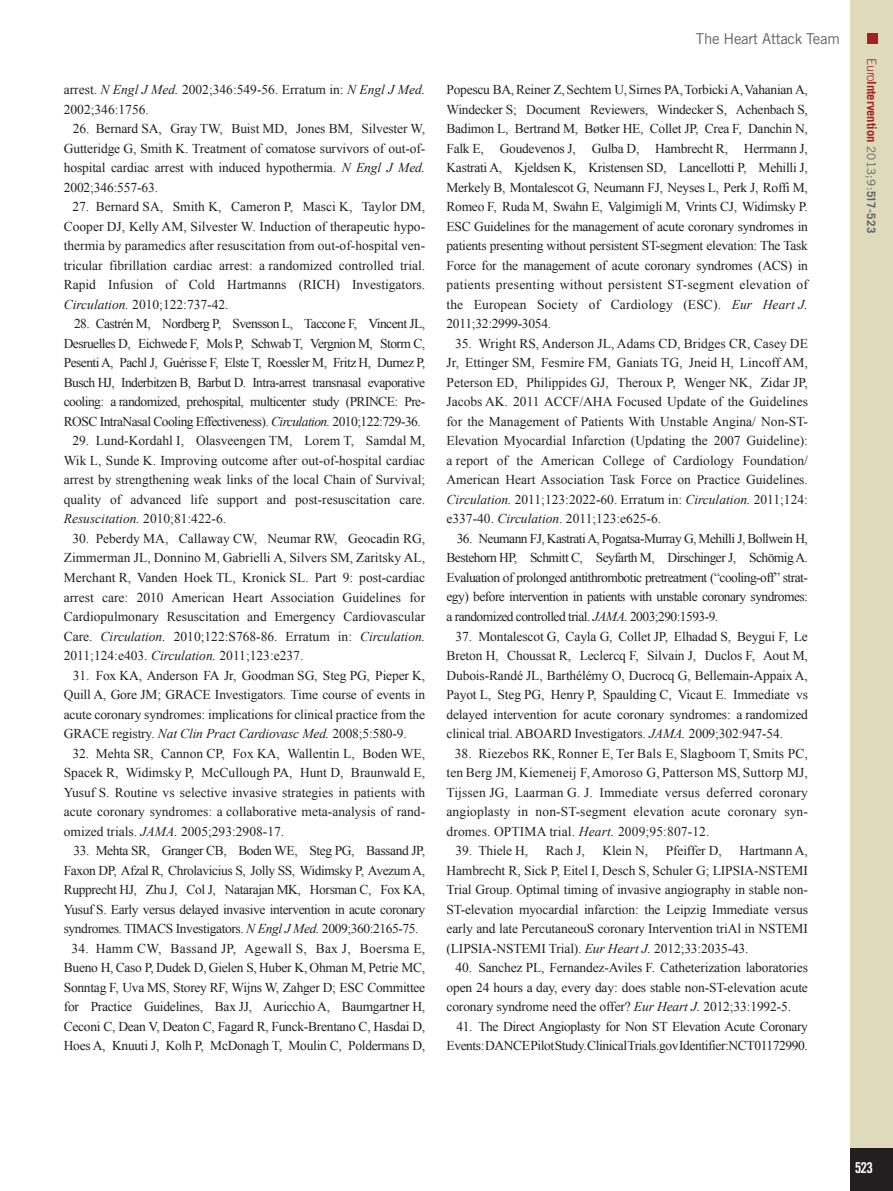
<style>
.page{position:relative;width:893px;height:1191px;background:#fff}
.page>*{position:absolute;margin:0;border:0;box-sizing:border-box;transform-origin:0 0}
.t1{font:15px "Trade Gothic LT Std";letter-spacing:-.02em;color:#636366}
.t2{font:15px "Trade Gothic LT Std Bd Cn 20";color:#fff}
.references{font:13.5px/19.5px "Times New Roman";letter-spacing:-.01em;color:#231f20;text-align:justify}
.references-2{font:13.5px/19.5px "Times New Roman";letter-spacing:-.03em;color:#231f20;text-align:right}
.t3{font:700 12.75px "Trade Gothic LT Std";letter-spacing:-.01em;color:#a72023}
.s1{font-style:italic}
.s2{font-weight:300}
.s3{font-weight:400;font-size:11.7px;color:#636366}
.s4{font-size:11.7px;color:#636366}
</style>
<div class="page">
<div style="left:850px;top:0;width:43px;height:1191px;background:#dedaba"></div>
<div style="left:850px;top:1148px;width:43px;height:43px;background:#231f20"></div>
<div style="left:867px;top:34px;width:11px;height:10px;background:#a72023"></div>
<p class="references" style="left:64px;top:80px;width:363px">arrest. <span class="s1">N Engl J Med.</span> 2002;346:549-56. Erratum in: <span class="s1">N Engl J Med.<br></span>2002;346:1756.</p>
<p class="references" style="left:64px;top:119px;width:363px;text-indent:9px">26. Bernard SA, Gray TW, Buist MD, Jones BM, Silvester W, Gutteridge G, Smith K. Treatment of comatose survivors of out-of&shy;hospital cardiac arrest with induced hypothermia. <span class="s1">N Engl J Med.<br></span>2002;346:557-63.</p>
<p class="references" style="left:64px;top:197px;width:363px;text-indent:9px">27. Bernard SA, Smith K, Cameron P, Masci K, Taylor DM, Cooper DJ, Kelly AM, Silvester W. Induction of therapeutic hypo&shy;thermia by paramedics after resuscitation from out-of-hospital ven&shy;tricular fibrillation cardiac arrest: a randomized controlled trial.<br>Rapid Infusion of Cold Hartmanns (RICH) Investigators.<br><span class="s1">Circulation.</span> 2010;122:737-42.</p>
<p class="references" style="left:64px;top:314px;width:363px;text-indent:10px">28. Castrén M, Nordberg P, Svensson L, Taccone F, Vincent JL, Desruelles D, Eichwede F, Mols P, Schwab T, Vergnion M, Storm C, PesentiA, Pachl J, Guérisse F, Elste T, Roessler M, Fritz H, Durnez P, Busch HJ, Inderbitzen B, Barbut D. Intra-arrest transnasal evaporative cooling: a randomized, prehospital, multicenter study (PRINCE: Pre-ROSC IntraNasal Cooling Effectiveness). <span class="s1">Circulation.</span> 2010;122:729-36.</p>
<p class="references" style="left:64px;top:431px;width:363px;text-indent:9px">29. Lund-Kordahl I, Olasveengen TM, Lorem T, Samdal M, Wik L, Sunde K. Improving outcome after out-of-hospital cardiac arrest by strengthening weak links of the local Chain of Survival; quality of advanced life support and post-resuscitation care.<br><span class="s1">Resuscitation.</span> 2010;81:422-6.</p>
<p class="references" style="left:64px;top:528px;width:363px;text-indent:9px">30. Peberdy MA, Callaway CW, Neumar RW, Geocadin RG, Zimmerman JL, Donnino M, Gabrielli A, Silvers SM, Zaritsky AL, Merchant R, Vanden Hoek TL, Kronick SL. Part 9: post-cardiac arrest care: 2010 American Heart Association Guidelines for Cardiopulmonary Resuscitation and Emergency Cardiovascular Care. <span class="s1">Circulation.</span> 2010;122:S768-86. Erratum in: <span class="s1">Circulation.<br></span>2011;124:e403. <span class="s1">Circulation.</span> 2011;123:e237.</p>
<p class="references" style="left:64px;top:665px;width:363px;text-indent:9px">31. Fox KA, Anderson FA Jr, Goodman SG, Steg PG, Pieper K, Quill A, Gore JM; GRACE Investigators. Time course of events in acute coronary syndromes: implications for clinical practice from the GRACE registry. <span class="s1">Nat Clin Pract Cardiovasc Med.</span> 2008;5:580-9.</p>
<p class="references" style="left:64px;top:743px;width:363px;text-indent:9px">32. Mehta SR, Cannon CP, Fox KA, Wallentin L, Boden WE, Spacek R, Widimsky P, McCullough PA, Hunt D, Braunwald E, Yusuf S. Routine vs selective invasive strategies in patients with acute coronary syndromes: a collaborative meta-analysis of rand&shy;omized trials. <span class="s1">JAMA.</span> 2005;293:2908-17.</p>
<p class="references" style="left:64px;top:840px;width:363px;text-indent:10px">33. Mehta SR, Granger CB, Boden WE, Steg PG, Bassand JP, Faxon DP, Afzal R, Chrolavicius S, Jolly SS, Widimsky P, Avezum A, Rupprecht HJ, Zhu J, Col J, Natarajan MK, Horsman C, Fox KA, Yusuf S. Early versus delayed invasive intervention in acute coronary syndromes. TIMACS Investigators. <span class="s1">N Engl J Med.</span> 2009;360:2165-75.</p>
<p class="references" style="left:64px;top:938px;width:363px;text-align:center">34. Hamm CW, Bassand JP, Agewall S, Bax J, Boersma E, Bueno H, Caso P, Dudek D, Gielen S, Huber K, Ohman M, Petrie MC, Sonntag F, Uva MS, Storey RF, Wijns W, Zahger D; ESC Committee for Practice Guidelines, Bax JJ, Auricchio A, Baumgartner H, Ceconi C, Dean V, Deaton C, Fagard R, Funck-Brentano C, Hasdai D, Hoes A, Knuuti J, Kolh P, McDonagh T, Moulin C, Poldermans D,</p>
<p class="t1" style="left:696px;top:30px;width:145px">The Heart Attack Team</p>
<p class="references" style="left:446px;top:80px;width:363px">Popescu BA, Reiner Z, Sechtem U, Sirnes PA, Torbicki A, Vahanian A, Windecker S; Document Reviewers, Windecker S, Achenbach S, Badimon L, Bertrand M, Bøtker HE, Collet JP, Crea F, Danchin N, Falk E, Goudevenos J, Gulba D, Hambrecht R, Herrmann J, Kastrati A, Kjeldsen K, Kristensen SD, Lancellotti P, Mehilli J, Merkely B, Montalescot G, Neumann FJ, Neyses L, Perk J, Roffi M, Romeo F, Ruda M, Swahn E, Valgimigli M, Vrints CJ, Widimsky P.<br>ESC Guidelines for the management of acute coronary syndromes in patients presenting without persistent ST-segment elevation: The Task Force for the management of acute coronary syndromes (ACS) in patients presenting without persistent ST-segment elevation of the European Society of Cardiology (ESC). <span class="s1">Eur Heart J.<br></span>2011;32:2999-3054.</p>
<p class="references" style="left:446px;top:333px;width:363px;text-indent:9px">35. Wright RS, Anderson JL, Adams CD, Bridges CR, Casey DE Jr, Ettinger SM, Fesmire FM, Ganiats TG, Jneid H, Lincoff AM, Peterson ED, Philippides GJ, Theroux P, Wenger NK, Zidar JP, Jacobs AK. 2011 ACCF/AHA Focused Update of the Guidelines for the Management of Patients With Unstable Angina/ Non-ST-Elevation Myocardial Infarction (Updating the 2007 Guideline): a report of the American College of Cardiology Foundation/ American Heart Association Task Force on Practice Guidelines.<br><span class="s1">Circulation.</span> 2011;123:2022-60. Erratum in: <span class="s1">Circulation.</span> 2011;124: e337-40. <span class="s1">Circulation</span>. 2011;123:e625-6.</p>
<p class="references" style="left:446px;top:528px;width:363px;text-indent:10px">36. Neumann FJ, KastratiA, Pogatsa-Murray G, Mehilli J, Bollwein H, Bestehorn HP, Schmitt C, Seyfarth M, Dirschinger J, SchömigA.<br>Evaluation of prolonged antithrombotic pretreatment (“cooling-off” strat&shy;egy) before intervention in patients with unstable coronary syndromes: a randomized controlled trial. <span class="s1">JAMA.</span> 2003;290:1593-9.</p>
<p class="references" style="left:446px;top:626px;width:363px;text-indent:9px">37. Montalescot G, Cayla G, Collet JP, Elhadad S, Beygui F, Le Breton H, Choussat R, Leclercq F, Silvain J, Duclos F, Aout M, Dubois-Randé JL, Barthélémy O, Ducrocq G, Bellemain-Appaix A, Payot L, Steg PG, Henry P, Spaulding C, Vicaut E. Immediate vs delayed intervention for acute coronary syndromes: a randomized clinical trial. ABOARD Investigators. <span class="s1">JAMA.</span> 2009;302:947-54.</p>
<p class="references" style="left:446px;top:743px;width:363px;text-indent:8px">38. Riezebos RK, Ronner E, Ter Bals E, Slagboom T, Smits PC, ten Berg JM, Kiemeneij F, Amoroso G, Patterson MS, Suttorp MJ, Tijssen JG, Laarman G. J. Immediate versus deferred coronary angioplasty in non-ST-segment elevation acute coronary syn&shy;dromes. OPTIMA trial. <span class="s1">Heart.</span> 2009;95:807-12.</p>
<p class="references" style="left:456px;top:840px;width:74px">39. Thiele H,</p>
<p class="references" style="left:546px;top:840px;width:40px">Rach J,</p>
<p class="references" style="left:603px;top:840px;width:47px">Klein N,</p>
<p class="references" style="left:666px;top:840px;width:58px">Pfeiffer D,</p>
<p class="references" style="left:446px;top:840px;width:363px;text-indent:293px">Hartmann A, Hambrecht R, Sick P, Eitel I, Desch S, Schuler G; LIPSIA-NSTEMI Trial Group. Optimal timing of invasive angiography in stable non-ST-elevation myocardial infarction: the Leipzig Immediate versus early and late PercutaneouS coronary Intervention triAl in NSTEMI (LIPSIA-NSTEMI Trial). <span class="s1">Eur Heart J.</span> 2012;33:2035-43.</p>
<p class="references" style="left:446px;top:957px;width:363px;text-indent:9px">40. Sanchez PL, Fernandez-Aviles F. Catheterization laboratories open 24 hours a day, every day: does stable non-ST-elevation acute coronary syndrome need the offer? <span class="s1">Eur Heart J.</span> 2012;33:1992-5.</p>
<p class="references-2" style="left:446px;top:1016px;width:363px">41. The Direct Angioplasty for Non ST Elevation Acute Coronary<br>Events: DANCE Pilot Study. Clinical Trials.gov Identifier:NCT01172990.</p>
<p class="t3" style="left:879px;top:58px;width:176px;rotate:90deg"><span class="s2">Euro</span>Intervention <span class="s3">2013;9:</span><span class="s4">517-523</span></p>
<p class="t2" style="left:855px;top:1158px;width:20px">523</p>
</div>
